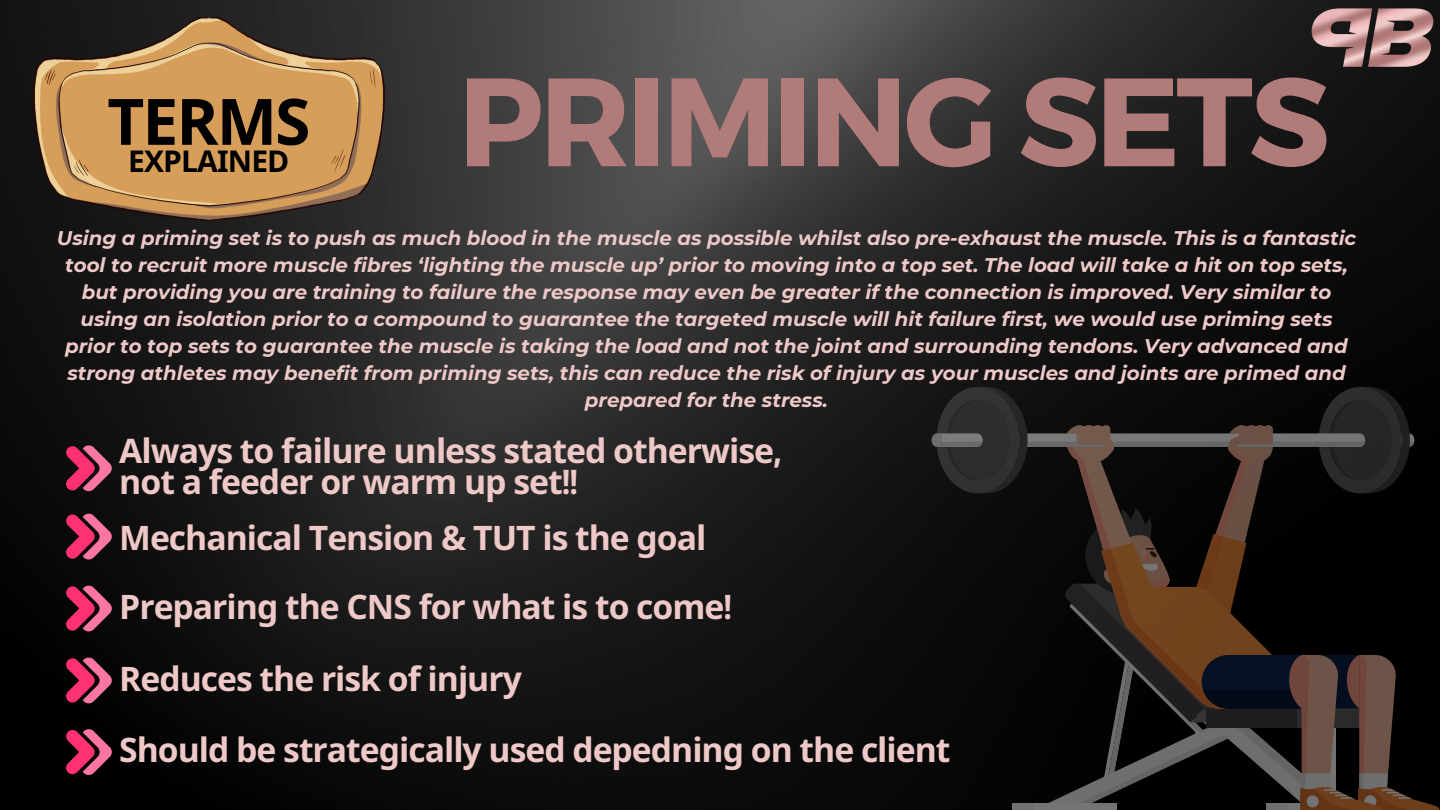
<style>
.page{position:relative;width:1440px;height:810px;background:#fff}
.page>*{position:absolute;margin:0;border:0;box-sizing:border-box;transform-origin:0 0}
.t1{font:700 125.3px "Montserrat";letter-spacing:-.03em;color:#b17b79}
.t2{font:700 64px "Noto Sans";letter-spacing:-.03em;color:#000}
.t3{font:700 33.8px/30.1px "Noto Sans";letter-spacing:-.03em;color:#efc8c8}
.t4{font:700 33.7px "Noto Sans";letter-spacing:-.03em;color:#efc8c8}
.t5{font:700 30px "Noto Sans";letter-spacing:-.03em;color:#000}
.t6{font:italic 700 19.8px/27px "Montserrat";color:#efc8c8;text-align:center}
.s1{font-family:"Noto Sans Arabic";font-stretch:extra-condensed}
</style>
<div class="page">
<img style="left:0;top:0;width:1440px;height:810px">
<img style="left:33px;top:17px;width:352px;height:203px">
<svg style="left:66px;top:445px;width:46px;height:47px;background:#953252"></svg>
<svg style="left:66px;top:513px;width:46px;height:47px;background:#933150"></svg>
<svg style="left:66px;top:585px;width:46px;height:47px;background:#922f4f"></svg>
<svg style="left:66px;top:657px;width:46px;height:47px;background:#902e4d"></svg>
<svg style="left:66px;top:728px;width:46px;height:48px;background:#8c2b4a"></svg>
<div style="left:932px;top:433px;width:10px;height:14px;background:#6d6e6f;border-radius:50%"></div>
<svg style="left:937px;top:387px;width:503px;height:423px;background:#1e1916"></svg>
<img style="left:1294px;top:0;width:146px;height:73px">
<p class="t2" style="left:107px;top:76px;width:205px">TERMS</p>
<p class="t5" style="left:128px;top:140px;width:163px">EXPLAINED</p>
<p class="t1" style="left:458px;top:40px;width:873px">PRIMING SETS</p>
<p class="t6" style="left:57px;top:225px;width:1301px">Using a priming set is to push as much blood in the muscle as possible whilst also pre-exhaust the muscle. This is a fantastic tool to recruit more muscle fibres ‘lighting the muscle up’ prior to moving into a top set. The load will take a hit on top sets, but providing you are training to failure the response may even be greater if the connection is improved. Very similar to using an isolation prior to a compound to guarantee the targeted muscle will hit failure first, we would use priming sets prior to top sets to guarantee the muscle is taking the load and not the joint and surrounding tendons. Very advanced and strong athletes may benefit from priming sets, this can reduce the risk of injury as your muscles and joints are primed and prepared for the stress.</p>
<p class="t3" style="left:119px;top:435px;width:664px">Always to failure unless stated otherwise<span class="s1">, </span>not a feeder or warm up set<span class="s1">!!</span></p>
<p class="t4" style="left:119px;top:514px;width:589px">Mechanical Tension &amp; TUT is the goal</p>
<p class="t4" style="left:119px;top:583px;width:614px">Preparing the CNS for what is to come<span class="s1">!</span></p>
<p class="t4" style="left:119px;top:655px;width:404px">Reduces the risk of injury</p>
<p class="t4" style="left:119px;top:726px;width:833px">Should be strategically used depedning on the client</p>
</div>
